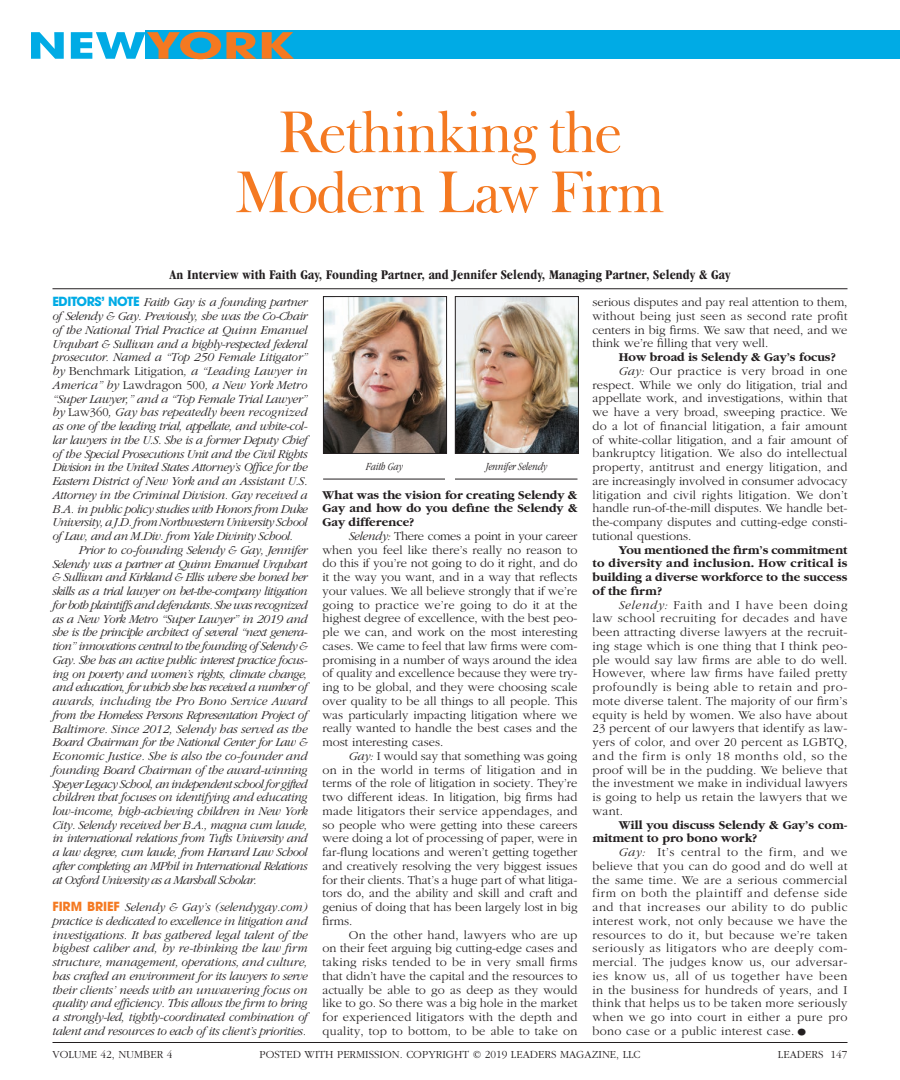
<style>
.page{position:relative;width:900px;height:1080px;background:#fff}
.page>*{position:absolute;margin:0;border:0;box-sizing:border-box;transform-origin:0 0}
.t1{font:60px/60px "Frys Baskerville BT";letter-spacing:-.04em;color:#f47921;text-align:center}
.t2{font:700 35.88px "Avant Garde";color:#f47921;scale:1.46 1}
.t3{font:700 condensed 13.75px "Garamond";letter-spacing:.01em;color:#231f20}
.t4{font:300 12.5px/13.8px "Garamond";color:#231f20;text-align:justify}
.t5{font:italic 300 12.5px/13.8px "Garamond";letter-spacing:-.04em;color:#231f20;text-align:justify}
.t6{font:700 12.5px/13.8px "Garamond";color:#231f20;text-align:justify}
.t7{font:300 12.5px "Garamond";letter-spacing:.02em;color:#231f20}
.t8{font:300 12.5px "Garamond";letter-spacing:.025em;color:#231f20}
.t9{font:300 11.25px "Garamond";color:#231f20}
.t10{font:italic 300 condensed 11.25px "Garamond";color:#231f20}
.s1{color:#00abe5}
.s2{font-family:"Avant Garde";font-weight:700;font-style:normal;color:#00abe5}
.s3{font-style:normal}
.s4{font-family:"Avant Garde";font-weight:700;font-style:normal;color:#f47921}
.s5{font-style:italic}
.s6{font-size:22.5px}
</style>
<div class="page">
<div style="left:145px;top:31px;width:755px;height:28px;background:#00abe5"></div>
<img style="left:325px;top:298px;width:120px;height:154px">
<div style="left:323px;top:296px;width:124px;height:158px;border:1px solid #231f20"></div>
<hr style="left:323px;top:479px;width:122px;height:1px;background:#231f20">
<hr style="left:52px;top:288px;width:796px;height:1px;background:#231f20">
<img style="left:457px;top:298px;width:120px;height:154px">
<div style="left:455px;top:296px;width:124px;height:158px;border:1px solid #231f20"></div>
<hr style="left:455px;top:479px;width:122px;height:1px;background:#231f20">
<hr style="left:52px;top:1042px;width:796px;height:1px;background:#231f20">
<h2 class="t2" style="left:28px;top:22px;width:184px"><span class="s1">NEW</span>YORK</h2>
<h1 class="t1" style="left:235px;top:100px;width:431px">Rethinking the<br>Modern Law Firm</h1>
<p class="t3" style="left:170px;top:267px;width:562px">An Interview with Faith Gay, Founding Partner, and Jennifer Selendy, Managing Partner, Selendy &amp; Gay</p>
<p class="t5" style="left:52px;top:296px;width:257px"><span class="s2">EDITORS’ NOTE</span> Faith Gay is a founding partner of Selendy &amp; Gay. Previously, she was the Co-Chair of the National Trial Practice at Quinn Emanuel Urquhart &amp; Sullivan and a highly-respected federal prosecutor. Named a “Top 250 Female Litigator” by <span class="s3">Benchmark Litigation</span>, a “Leading Lawyer in America” by <span class="s3">Lawdragon 500</span>, a New York Metro “Super Lawyer,” and a “Top Female Trial Lawyer” by <span class="s3">Law360</span>, Gay has repeatedly been recognized as one of the leading trial, appellate, and white-col&shy;lar lawyers in the U.S. She is a former Deputy Chief of the Special Prosecutions Unit and the Civil Rights Division in the United States Attorney’s Office for the Eastern District of New York and an Assistant U.S.<br>Attorney in the Criminal Division. Gay received a B.A. in public policy studies with Honors from Duke University, a J.D. from Northwestern University School of Law, and an M.Div. from Yale Divinity School.</p>
<p class="t5" style="left:52px;top:543px;width:257px;text-indent:26px">Prior to co-founding Selendy &amp; Gay, Jennifer Selendy was a partner at Quinn Emanuel Urquhart &amp; Sullivan and Kirkland &amp; Ellis where she honed her skills as a trial lawyer on bet-the-company litigation for both plaintiffs and defendants. She was recognized as a New York Metro “Super Lawyer” in 2019 and she is the principle architect of several “next genera&shy;tion” innovations central to the founding of Selendy &amp; Gay. She has an active public interest practice focus&shy;ing on poverty and women’s rights, climate change, and education, for which she has received a number of awards, including the Pro Bono Service Award from the Homeless Persons Representation Project of Baltimore. Since 2012, Selendy has served as the Board Chairman for the National Center for Law &amp; Economic Justice. She is also the co-founder and founding Board Chairman of the award-winning Speyer Legacy School, an independent school for gifted children that focuses on identifying and educating low-income, high-achieving children in New York City. Selendy received her B.A., magna cum laude, in international relations from Tufts University and a law degree, cum laude, from Harvard Law School after completing an MPhil in International Relations at Oxford University as a Marshall Scholar.</p>
<p class="t5" style="left:52px;top:901px;width:257px"><span class="s4">FIRM BRIEF</span> Selendy &amp; Gay’s (selendygay.com) practice is dedicated to excellence in litigation and investigations. It has gathered legal talent of the highest caliber and, by re-thinking the law firm structure, management, operations, and culture, has crafted an environment for its lawyers to serve their clients’ needs with an unwavering focus on quality and efficiency. This allows the firm to bring a strongly-led, tightly-coordinated combination of talent and resources to each of its client’s priorities.</p>
<p class="t10" style="left:366px;top:460px;width:38px">Faith Gay</p>
<p class="t10" style="left:486px;top:460px;width:63px">Jennifer Selendy</p>
<p class="t6" style="left:322px;top:488px;width:256px">What was the vision for creating Selendy &amp; Gay and how do you define the Selendy &amp; Gay difference?</p>
<p class="t4" style="left:323px;top:529px;width:257px;text-indent:26px"><span class="s5">Selendy:</span> There comes a point in your career when you feel like there’s really no reason to do this if you’re not going to do it right, and do it the way you want, and in a way that reflects your values. We all believe strongly that if we’re going to practice we’re going to do it at the highest degree of excellence, with the best peo&shy;ple we can, and work on the most interesting cases. We came to feel that law firms were com&shy;promising in a number of ways around the idea of quality and excellence because they were try&shy;ing to be global, and they were choosing scale over quality to be all things to all people. This was particularly impacting litigation where we really wanted to handle the best cases and the most interesting cases.</p>
<p class="t4" style="left:323px;top:749px;width:257px;text-indent:26px"><span class="s5">Gay:</span> I would say that something was going on in the world in terms of litigation and in terms of the role of litigation in society. They’re two different ideas. In litigation, big firms had made litigators their service appendages, and so people who were getting into these careers were doing a lot of processing of paper, were in far-flung locations and weren’t getting together and creatively resolving the very biggest issues for their clients. That’s a huge part of what litiga&shy;tors do, and the ability and skill and craft and genius of doing that has been largely lost in big firms.</p>
<p class="t4" style="left:323px;top:928px;width:257px;text-indent:26px">On the other hand, lawyers who are up on their feet arguing big cutting-edge cases and taking risks tended to be in very small firms that didn’t have the capital and the resources to actually be able to go as deep as they would like to go. So there was a big hole in the market for experienced litigators with the depth and quality, top to bottom, to be able to take on</p>
<p class="t4" style="left:593px;top:296px;width:257px">serious disputes and pay real attention to them, without being just seen as second rate profit centers in big firms. We saw that need, and we think we’re filling that very well.</p>
<p class="t6" style="left:619px;top:351px;width:219px">How broad is Selendy &amp; Gay’s focus?</p>
<p class="t8" style="left:619px;top:364px;width:230px"><span class="s5">Gay:</span> Our practice is very broad in one</p>
<p class="t4" style="left:593px;top:378px;width:257px">respect. While we only do litigation, trial and</p>
<p class="t4" style="left:593px;top:392px;width:256px">appellate work, and investigations, within that</p>
<p class="t4" style="left:593px;top:406px;width:257px">we have a very broad, sweeping practice. We</p>
<p class="t7" style="left:593px;top:419px;width:256px">do a lot of financial litigation, a fair amount</p>
<p class="t4" style="left:593px;top:433px;width:256px">of white-collar litigation, and a fair amount of</p>
<p class="t7" style="left:593px;top:447px;width:257px">bankruptcy litigation. We also do intellectual</p>
<p class="t7" style="left:593px;top:461px;width:257px">property, antitrust and energy litigation, and</p>
<p class="t4" style="left:593px;top:474px;width:256px">are increasingly involved in consumer advocacy</p>
<p class="t7" style="left:593px;top:488px;width:257px">litigation and civil rights litigation. We don’t</p>
<p class="t4" style="left:593px;top:502px;width:256px">handle run-of-the-mill disputes. We handle bet-</p>
<p class="t4" style="left:593px;top:516px;width:256px">the-company disputes and cutting-edge consti-</p>
<p class="t4" style="left:593px;top:529px;width:100px">tutional questions.</p>
<p class="t6" style="left:593px;top:543px;width:257px;text-indent:26px">You mentioned the firm’s commitment to diversity and inclusion. How critical is building a diverse workforce to the success of the firm?</p>
<p class="t4" style="left:593px;top:598px;width:257px;text-indent:26px"><span class="s5">Selendy:</span> Faith and I have been doing law school recruiting for decades and have been attracting diverse lawyers at the recruit&shy;ing stage which is one thing that I think peo&shy;ple would say law firms are able to do well.<br>However, where law firms have failed pretty profoundly is being able to retain and pro&shy;mote diverse talent. The majority of our firm’s equity is held by women. We also have about 23 percent of our lawyers that identify as law&shy;yers of color, and over 20 percent as LGBTQ, and the firm is only 18 months old, so the proof will be in the pudding. We believe that the investment we make in individual lawyers is going to help us retain the lawyers that we want.</p>
<p class="t6" style="left:593px;top:818px;width:256px;text-indent:26px">Will you discuss Selendy &amp; Gay’s com&shy;mitment to pro bono work?</p>
<p class="t4" style="left:592px;top:846px;width:257px;text-indent:26px"><span class="s5">Gay:</span> It’s central to the firm, and we believe that you can do good and do well at the same time. We are a serious commercial firm on both the plaintiff and defense side and that increases our ability to do public interest work, not only because we have the resources to do it, but because we’re taken seriously as litigators who are deeply com&shy;mercial. The judges know us, our adversar&shy;ies know us, all of us together have been in the business for hundreds of years, and I think that helps us to be taken more seriously when we go into court in either a pure pro bono case or a public interest case.<span class="s6">•</span></p>
<p class="t9" style="left:52px;top:1048px;width:121px">VOLUME 42, NUMBER 4</p>
<p class="t9" style="left:259px;top:1048px;width:383px">POSTED WITH PERMISSION. COPYRIGHT © 2019 LEADERS MAGAZINE, LLC</p>
<p class="t9" style="left:778px;top:1048px;width:71px">LEADERS 147</p>
</div>
